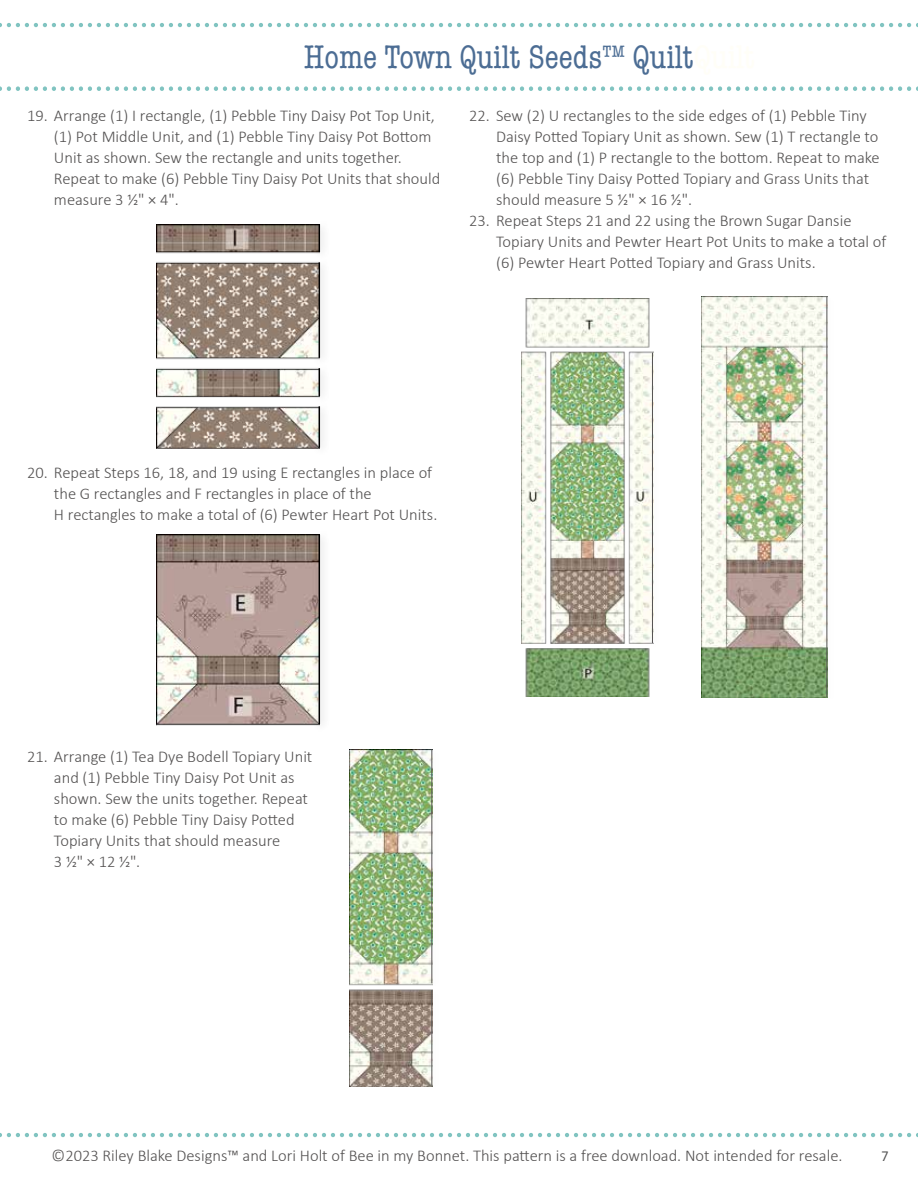
<style>
.page{position:relative;width:918px;height:1188px;background:#fff}
.page>*{position:absolute;margin:0;border:0;box-sizing:border-box;transform-origin:0 0}
.t1{font:condensed 33px "American Typewriter ITC Pro";color:#4c6d94}
.t2{font:300 16.5px/21px "Calibri";color:#535151}
.t3{font:13.5px "Avenir LT Std";color:#525252}
.s1{font-size:27px}
.s2{color:#fffef7}
</style>
<div class="page">
<svg style="left:0;top:1133px;width:918px;height:4px"></svg>
<svg style="left:0;top:86px;width:918px;height:5px"></svg>
<svg style="left:0;top:23px;width:918px;height:4px"></svg>
<img style="left:157px;top:224px;width:156px;height:225px">
<img style="left:157px;top:535px;width:156px;height:191px">
<img style="left:349px;top:750px;width:77px;height:337px">
<img style="left:522px;top:299px;width:128px;height:397px">
<img style="left:702px;top:296px;width:119px;height:401px">
<div style="left:426px;top:746px;width:16px;height:246px;background:#000;opacity:.3"></div>
<hr style="left:432px;top:750px;width:1px;height:233px;background:#535151">
<div style="left:426px;top:987px;width:16px;height:107px;background:#000;opacity:.3"></div>
<hr style="left:432px;top:990px;width:1px;height:96px;background:#535151">
<div style="left:646px;top:349px;width:17px;height:302px;background:#000;opacity:.3"></div>
<hr style="left:652px;top:353px;width:1px;height:290px;background:#535151">
<div style="left:821px;top:293px;width:17px;height:412px;background:#000;opacity:.3"></div>
<hr style="left:827px;top:296px;width:1px;height:401px;background:#535151">
<div style="left:313px;top:219px;width:17px;height:42px;background:#000;opacity:.3"></div>
<svg style="left:319px;top:224px;width:1px;height:28px"></svg>
<div style="left:313px;top:258px;width:17px;height:110px;background:#000;opacity:.3"></div>
<hr style="left:319px;top:262px;width:1px;height:96px;background:#000">
<div style="left:313px;top:530px;width:17px;height:204px;background:#000;opacity:.3"></div>
<hr style="left:319px;top:535px;width:1px;height:189px;background:#000">
<div style="left:313px;top:363px;width:17px;height:42px;background:#000;opacity:.3"></div>
<svg style="left:319px;top:368px;width:1px;height:28px"></svg>
<div style="left:313px;top:401px;width:17px;height:56px;background:#000;opacity:.3"></div>
<hr style="left:319px;top:406px;width:1px;height:42px;background:#000">
<h1 class="t1" style="left:304px;top:38px;width:453px">Home Town Quilt Seeds<span class="s1">™</span> Quilt<span class="s2">Quilt</span></h1>
<p class="t2" style="left:54px;top:105px;width:388px;text-indent:-27px">19. Arrange (1) I rectangle, (1) Pebble Tiny Daisy Pot Top Unit, (1) Pot Middle Unit, and (1) Pebble Tiny Daisy Pot Bottom Unit as shown. Sew the rectangle and units together.<br>Repeat to make (6) Pebble Tiny Daisy Pot Units that should measure 3 1/2" × 4".</p>
<p class="t2" style="left:496px;top:105px;width:385px;text-indent:-27px">22. Sew (2) U rectangles to the side edges of (1) Pebble Tiny Daisy Potted Topiary Unit as shown. Sew (1) T rectangle to the top and (1) P rectangle to the bottom. Repeat to make (6) Pebble Tiny Daisy Potted Topiary and Grass Units that should measure 5 ½" × 16 ½".</p>
<p class="t2" style="left:496px;top:210px;width:392px;text-indent:-27px">23. Repeat Steps 21 and 22 using the Brown Sugar Dansie<br>Topiary Units and Pewter Heart Pot Units to make a total of (6) Pewter Heart Potted Topiary and Grass Units.</p>
<p class="t2" style="left:54px;top:462px;width:385px;text-indent:-27px">20. Repeat Steps 16, 18, and 19 using E rectangles in place of the G rectangles and F rectangles in place of the<br>H rectangles to make a total of (6) Pewter Heart Pot Units.</p>
<p class="t2" style="left:54px;top:746px;width:260px;text-indent:-27px">21. Arrange (1) Tea Dye Bodell Topiary Unit and (1) Pebble Tiny Daisy Pot Unit as shown. Sew the units together. Repeat to make (6) Pebble Tiny Daisy Potted Topiary Units that should measure<br>3 1/2" × 12 1/2".</p>
<p class="t2" style="left:52px;top:1145px;width:792px">©2023 Riley Blake Designs™ and Lori Holt of Bee in my Bonnet. This pattern is a free download. Not intended for resale.</p>
<p class="t3" style="left:882px;top:1149px;width:9px">7</p>
</div>
